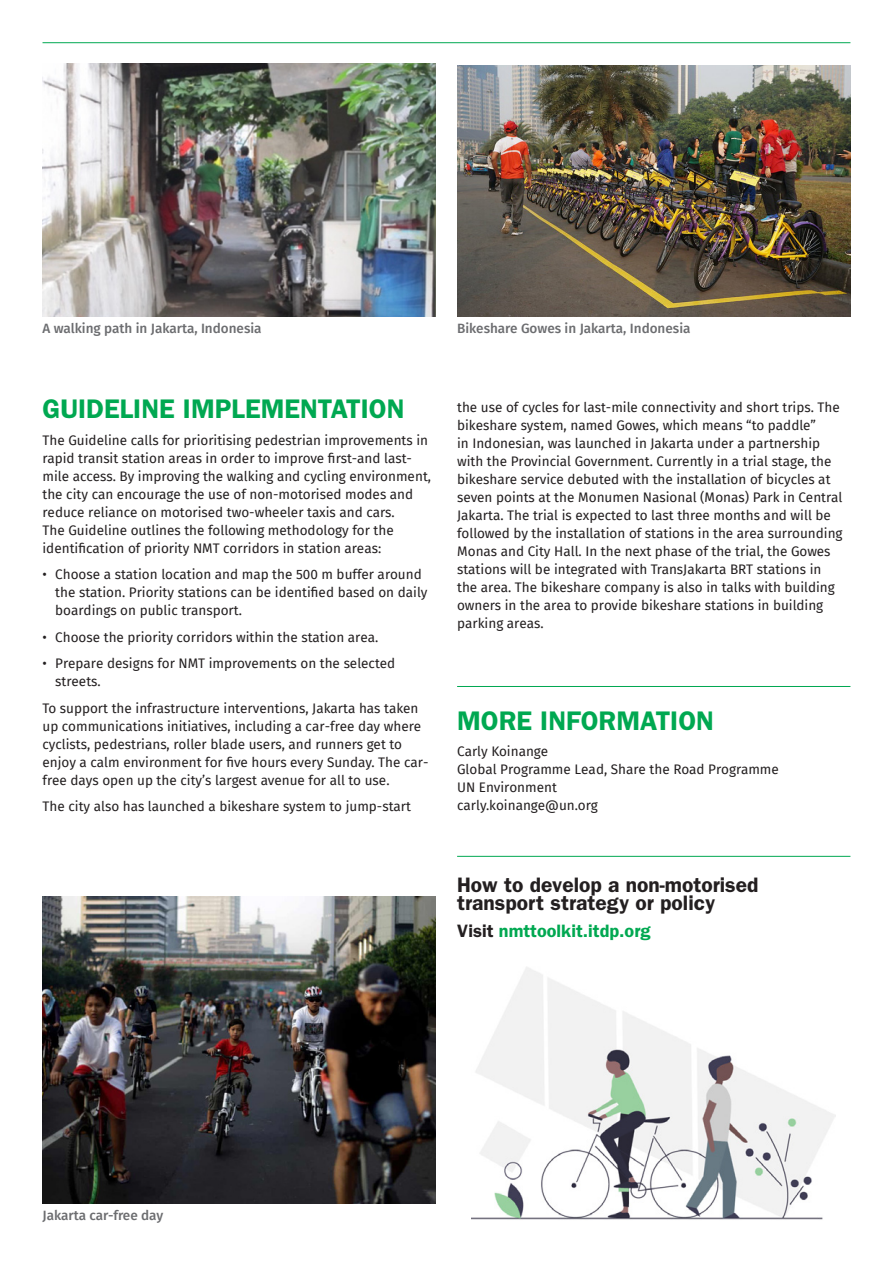
<style>
.page{position:relative;width:893px;height:1263px;background:#fff}
.page>*{position:absolute;margin:0;border:0;box-sizing:border-box;transform-origin:0 0}
.Heading_1{font:600 27px "ITC Franklin Gothic Std";color:#00a851}
.NMT_Toolkit_box{font:600 21px/18px "ITC Franklin Gothic Std";color:#231f20}
.NMT_Toolkit_box_smal{font:600 18px "ITC Franklin Gothic Std";color:#00a851}
.Body{font:13.5px/18px "Fira Sans";color:#231f20}
.Body_caption_-_Table{font:500 13.5px "Fira Sans";color:#6c6d70}
.s1{color:#231f20}
</style>
<div class="page">
<hr style="left:43px;top:42px;width:807px;height:1px;background:#00a851">
<img style="left:457px;top:66px;width:393px;height:251px">
<img style="left:43px;top:64px;width:393px;height:253px">
<img style="left:43px;top:897px;width:393px;height:306px">
<img style="left:472px;top:967px;width:364px;height:253px">
<hr style="left:457px;top:856px;width:393px;height:1px;background:#00a851">
<hr style="left:457px;top:686px;width:393px;height:1px;background:#00a851">
<p class="Body_caption_-_Table" style="left:43px;top:317px;width:221px">A walking path in Jakarta, Indonesia</p>
<p class="Heading_1" style="left:43px;top:393px;width:364px">GUIDELINE IMPLEMENTATION</p>
<p class="Body" style="left:43px;top:431px;width:387px">The Guideline calls for prioritising pedestrian improvements in</p>
<p class="Body" style="left:43px;top:467px;width:390px">mile access. By improving the walking and cycling environment,</p>
<p class="Body" style="left:43px;top:449px;width:371px">rapid transit station areas in order to improve first-and last-</p>
<p class="Body" style="left:43px;top:485px;width:372px">the city can encourage the use of non-motorised modes and reduce reliance on motorised two-wheeler taxis and cars.<br>The Guideline outlines the following methodology for the identification of priority NMT corridors in station areas:</p>
<p class="Body" style="left:55px;top:565px;width:368px">Choose a station location and map the 500 m buffer around</p>
<p class="Body" style="left:43px;top:565px;width:6px">•</p>
<p class="Body" style="left:43px;top:628px;width:6px">•</p>
<p class="Body" style="left:43px;top:654px;width:6px">•</p>
<p class="Body" style="left:55px;top:583px;width:374px">the station. Priority stations can be identified based on daily boardings on public transport.</p>
<p class="Body" style="left:55px;top:628px;width:325px">Choose the priority corridors within the station area.</p>
<p class="Body" style="left:55px;top:654px;width:342px">Prepare designs for NMT improvements on the selected</p>
<p class="Body" style="left:55px;top:672px;width:47px">streets.</p>
<p class="Body" style="left:43px;top:699px;width:380px">To support the infrastructure interventions, Jakarta has taken up communications initiatives, including a car-free day where cyclists, pedestrians, roller blade users, and runners get to</p>
<p class="Body" style="left:43px;top:771px;width:349px">free days open up the city s’ largest avenue for all to use.</p>
<p class="Body" style="left:43px;top:753px;width:388px">enjoy a calm environment for five hours every Sunday. The car-</p>
<p class="Body" style="left:43px;top:797px;width:370px">The city also has launched a bikeshare system to jump-start</p>
<p class="Body_caption_-_Table" style="left:457px;top:317px;width:235px">Bikeshare Gowes in Jakarta, Indonesia</p>
<p class="Body" style="left:457px;top:398px;width:387px">the use of cycles for last-mile connectivity and short trips. The bikeshare system, named Gowes, which means “to paddle“<br>in Indonesian, was launched in Jakarta under a partnership with the Provincial Government. Currently in a trial stage, the bikeshare service debuted with the installation of bicycles at seven points at the Monumen Nasional (Monas) Park in Central Jakarta. The trial is expected to last three months and will be followed by the installation of stations in the area surrounding Monas and City Hall In. the next phase of the trial, the Gowes stations will be integrated with TransJakarta BRT stations in the area. The bikeshare company is also in talks with building owners in the area to provide bikeshare stations in building parking areas.</p>
<p class="Heading_1" style="left:457px;top:705px;width:258px">MORE INFORMATION</p>
<p class="Body" style="left:457px;top:742px;width:323px">Carly Koinange<br>Global Programme Lead, Share the Road Programme<br>UN Environment<br>carly.koinange@un.org</p>
<p class="NMT_Toolkit_box" style="left:457px;top:876px;width:303px">How to develop a non‑motorised transport strategy or policy</p>
<p class="NMT_Toolkit_box_smal" style="left:457px;top:920px;width:195px"><span class="s1">Visit</span> nmttoolkit.itdp.org</p>
<p class="Body_caption_-_Table" style="left:43px;top:1205px;width:122px">Jakarta car-free day</p>
</div>
